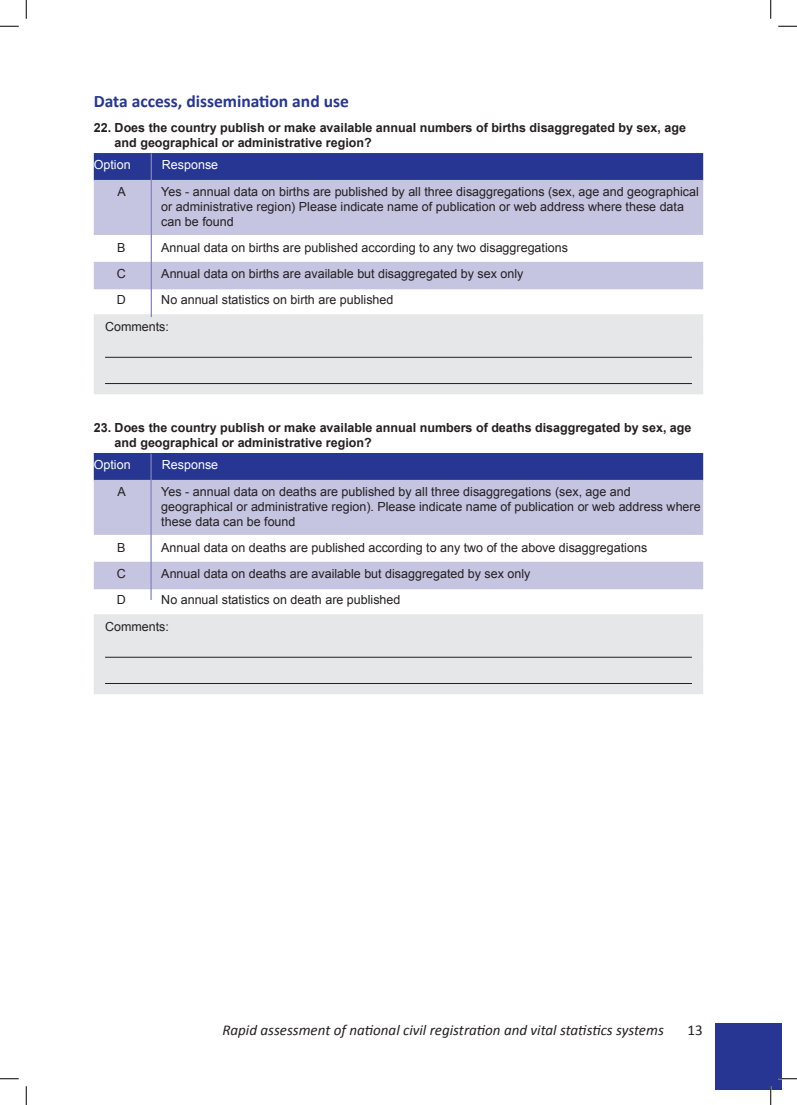
<style>
.page{position:relative;width:797px;height:1105px;background:#fff}
.page>*{position:absolute;margin:0;border:0;box-sizing:border-box;transform-origin:0 0}
.t1{font:700 17.5px "Calibri";color:#263692}
.t2{font:italic 15px "Calibri";color:#231f20}
.t3{font:15px "Calibri";color:#231f20}
.t4{font:12.5px/15px "Arial";color:#231f20}
.t5{font:700 12.5px/15px "Arial";color:#231f20}
.t6{font:12.5px "Arial";color:#fff}
</style>
<div class="page">
<div style="left:715px;top:1024px;width:67px;height:66px;background:#263692"></div>
<div style="left:94px;top:153px;width:609px;height:28px;background:#263692"></div>
<div style="left:94px;top:180px;width:609px;height:55px;background:#c5c4e1"></div>
<div style="left:94px;top:262px;width:609px;height:27px;background:#c5c4e1"></div>
<div style="left:94px;top:314px;width:609px;height:28px;background:#e6e7e9"></div>
<div style="left:94px;top:341px;width:609px;height:27px;background:#e6e7e9"></div>
<hr style="left:105px;top:357px;width:587px;height:1px;background:#231f20">
<div style="left:94px;top:367px;width:609px;height:27px;background:#e6e7e9"></div>
<hr style="left:105px;top:383px;width:587px;height:1px;background:#231f20">
<hr style="left:151px;top:153px;width:1px;height:164px;background:#8483bd">
<div style="left:94px;top:453px;width:609px;height:27px;background:#263692"></div>
<div style="left:94px;top:480px;width:609px;height:55px;background:#c5c4e1"></div>
<div style="left:94px;top:562px;width:609px;height:27px;background:#c5c4e1"></div>
<div style="left:94px;top:614px;width:609px;height:28px;background:#e6e7e9"></div>
<div style="left:94px;top:640px;width:609px;height:28px;background:#e6e7e9"></div>
<hr style="left:105px;top:657px;width:587px;height:1px;background:#231f20">
<div style="left:94px;top:667px;width:609px;height:27px;background:#e6e7e9"></div>
<hr style="left:105px;top:683px;width:587px;height:1px;background:#231f20">
<hr style="left:150px;top:454px;width:2px;height:146px;background:#8483bd">
<svg style="left:0;top:25px;width:19px;height:2px"></svg>
<svg style="left:778px;top:25px;width:19px;height:2px"></svg>
<svg style="left:0;top:1078px;width:19px;height:1px"></svg>
<svg style="left:778px;top:1078px;width:19px;height:1px"></svg>
<svg style="left:25px;top:0;width:2px;height:19px"></svg>
<svg style="left:25px;top:1086px;width:2px;height:19px"></svg>
<svg style="left:770px;top:0;width:1px;height:19px"></svg>
<svg style="left:770px;top:1086px;width:1px;height:19px"></svg>
<h1 class="t1" style="left:94px;top:90px;width:256px">Data access, dissemination and use</h1>
<p class="t5" style="left:115px;top:120px;width:573px;text-indent:-21px">22. Does the country publish or make available annual numbers of births disaggregated by sex, age and geographical or administrative region?</p>
<p class="t6" style="left:94px;top:158px;width:38px">Option</p>
<p class="t6" style="left:162px;top:158px;width:58px">Response</p>
<p class="t4" style="left:117px;top:184px;width:10px">A</p>
<p class="t4" style="left:161px;top:184px;width:539px">Yes - annual data on births are published by all three disaggregations (sex, age and geographical or administrative region) Please indicate name of publication or web address where these data can be found</p>
<p class="t4" style="left:117px;top:240px;width:10px">B</p>
<p class="t4" style="left:161px;top:240px;width:408px">Annual data on births are published according to any two disaggregations</p>
<p class="t4" style="left:117px;top:266px;width:11px">C</p>
<p class="t4" style="left:161px;top:266px;width:363px">Annual data on births are available but disaggregated by sex only</p>
<p class="t4" style="left:117px;top:292px;width:11px">D</p>
<p class="t4" style="left:105px;top:287px;width:290px;line-height:26.2px;text-indent:56px">No annual statistics on birth are published<br>Comments:</p>
<p class="t5" style="left:115px;top:420px;width:578px;text-indent:-21px">23. Does the country publish or make available annual numbers of deaths disaggregated by sex, age and geographical or administrative region?</p>
<p class="t6" style="left:94px;top:458px;width:38px">Option</p>
<p class="t6" style="left:162px;top:458px;width:58px">Response</p>
<p class="t4" style="left:117px;top:484px;width:10px">A</p>
<p class="t4" style="left:161px;top:484px;width:541px">Yes - annual data on deaths are published by all three disaggregations (sex, age and geographical or administrative region). Please indicate name of publication or web address where these data can be found</p>
<p class="t4" style="left:117px;top:540px;width:10px">B</p>
<p class="t4" style="left:161px;top:540px;width:487px">Annual data on deaths are published according to any two of the above disaggregations</p>
<p class="t4" style="left:117px;top:566px;width:11px">C</p>
<p class="t4" style="left:161px;top:566px;width:370px">Annual data on deaths are available but disaggregated by sex only</p>
<p class="t4" style="left:117px;top:592px;width:11px">D</p>
<p class="t4" style="left:105px;top:587px;width:297px;line-height:26.2px;text-indent:56px">No annual statistics on death are published<br>Comments:</p>
<p class="t2" style="left:222px;top:1021px;width:443px">Rapid assessment of national civil registration and vital statistics systems</p>
<p class="t3" style="left:687px;top:1021px;width:17px">13</p>
</div>
